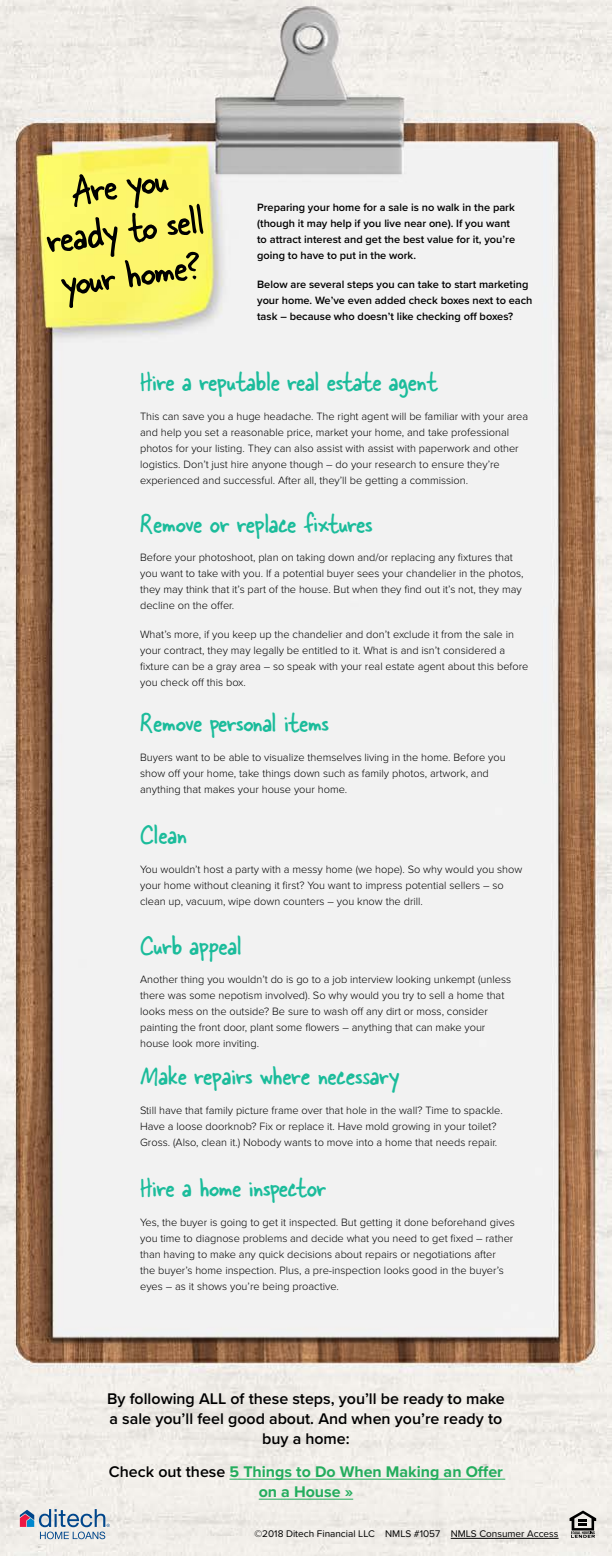
<style>
.page{position:relative;width:612px;height:1556px;background:#fff}
.page>*{position:absolute;margin:0;border:0;box-sizing:border-box;transform-origin:0 0}
.t1{font:45px/45px "Skippy Sharp";color:#000;text-align:center}
.t2{font:30px "Skippy Sharp";letter-spacing:-.01em;color:#1bbc9b}
.t3{font:600 16px/20px "Proxima Nova";color:#000;text-align:center}
.t4{font:700 16px/20px "Proxima Nova";color:#24ad5e;text-align:center}
.t5{font:300 11px/16px "Proxima Nova";color:#000}
.t6{font:600 11px/16px "Proxima Nova";color:#000}
.t7{font:10px "Proxima Nova";color:#000}
.s1{font-weight:600;color:#000}
</style>
<div class="page">
<img style="left:0;top:0;width:612px;height:1555px">
<svg style="left:20px;top:1508px;width:90px;height:30px;background:#b6bfcd"></svg>
<svg style="left:570px;top:1510px;width:26px;height:27px"></svg>
<hr style="left:451px;top:1537px;width:108px;height:1px;background:#000">
<hr style="left:230px;top:1478px;width:275px;height:1px;background:#24ad5e">
<hr style="left:259px;top:1498px;width:94px;height:1px;background:#24ad5e">
<h1 class="t1" style="left:37px;top:171px;width:160px;rotate:-8deg">Are you ready to sell your home?</h1>
<p class="t6" style="left:257px;top:200px;width:260px">Preparing your home for a sale is no walk in the park (though it may help if you live near one). If you want to attract interest and get the best value for it, you’re going to have to put in the work.</p>
<p class="t6" style="left:257px;top:276px;width:277px">Below are several steps you can take to start marketing your home. We’ve even added check boxes next to each task – because who doesn’t like checking off boxes?</p>
<h2 class="t2" style="left:140px;top:360px;width:299px">Hire a reputable real estate agent</h2>
<p class="t5" style="left:140px;top:407px;width:390px">This can save you a huge headache. The right agent will be familiar with your area and help you set a reasonable price, market your home, and take professional photos for your listing. They can also assist with assist with paperwork and other logistics. Don’t just hire anyone though – do your research to ensure they’re experienced and successful. After all, they’ll be getting a commission.</p>
<h2 class="t2" style="left:140px;top:501px;width:234px">Remove or replace fixtures</h2>
<p class="t5" style="left:140px;top:549px;width:385px">Before your photoshoot, plan on taking down and/or replacing any fixtures that you want to take with you. If a potential buyer sees your chandelier in the photos, they may think that it’s part of the house. But when they find out it’s not, they may decline on the offer.</p>
<p class="t5" style="left:140px;top:625px;width:390px">What’s more, if you keep up the chandelier and don’t exclude it from the sale in your contract, they may legally be entitled to it. What is and isn’t considered a fixture can be a gray area – so speak with your real estate agent about this before you check off this box.</p>
<h2 class="t2" style="left:140px;top:701px;width:191px">Remove personal items</h2>
<p class="t5" style="left:140px;top:748px;width:367px">Buyers want to be able to visualize themselves living in the home. Before you show off your home, take things down such as family photos, artwork, and anything that makes your house your home.</p>
<h2 class="t2" style="left:140px;top:812px;width:48px">Clean</h2>
<p class="t5" style="left:140px;top:860px;width:384px">You wouldn’t host a party with a messy home (we hope). So why would you show your home without cleaning it first? You want to impress potential sellers – so clean up, vacuum, wipe down counters – you know the drill.</p>
<h2 class="t2" style="left:140px;top:923px;width:103px">Curb appeal</h2>
<p class="t5" style="left:140px;top:971px;width:373px">Another thing you wouldn’t do is go to a job interview looking unkempt (unless there was some nepotism involved). So why would you try to sell a home that looks mess on the outside? Be sure to wash off any dirt or moss, consider painting the front door, plant some flowers – anything that can make your house look more inviting.</p>
<h2 class="t2" style="left:140px;top:1053px;width:260px">Make repairs where necessary</h2>
<p class="t5" style="left:140px;top:1101px;width:364px">Still have that family picture frame over that hole in the wall? Time to spackle.<br>Have a loose doorknob? Fix or replace it. Have mold growing in your toilet?<br>Gross. (Also, clean it.) Nobody wants to move into a home that needs repair.</p>
<h2 class="t2" style="left:140px;top:1165px;width:188px">Hire a home inspector</h2>
<p class="t5" style="left:140px;top:1213px;width:376px">Yes, the buyer is going to get it inspected. But getting it done beforehand gives you time to diagnose problems and decide what you need to get fixed – rather than having to make any quick decisions about repairs or negotiations after<br>the buyer’s home inspection. Plus, a pre-inspection looks good in the buyer’s eyes – as it shows you’re being proactive.</p>
<h3 class="t3" style="left:107px;top:1389px;width:399px">By following ALL of these steps, you’ll be ready to make a sale you’ll feel good about. And when you’re ready to buy a home:</h3>
<h3 class="t4" style="left:109px;top:1462px;width:396px"><span class="s1">Check out these</span> 5 Things to Do When Making an Offer on a House »</h3>
<p class="t7" style="left:255px;top:1525px;width:306px">©2018 Ditech Financial LLC NMLS #1057 NMLS Consumer Access</p>
</div>
